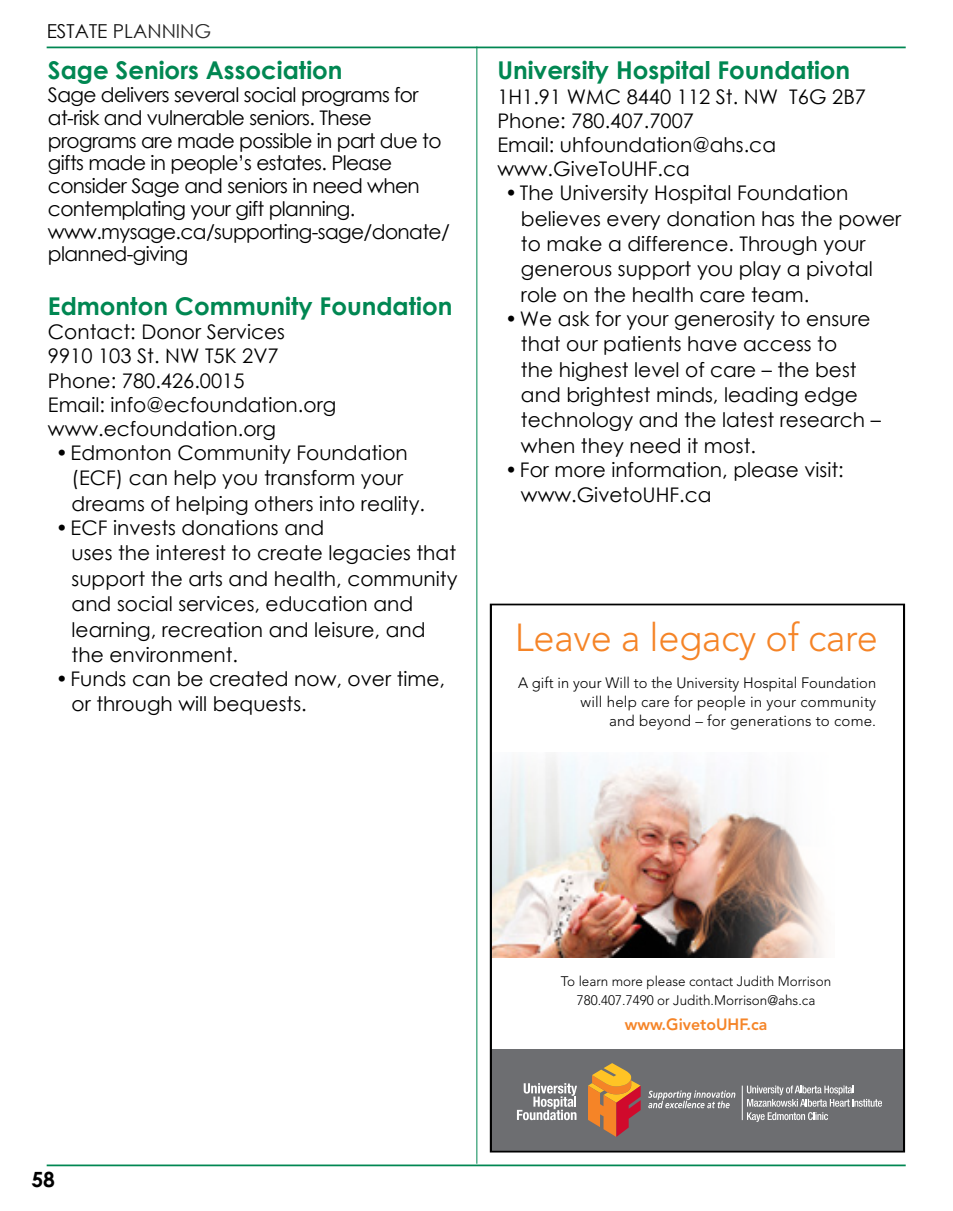
<style>
.page{position:relative;width:953px;height:1211px;background:#fff}
.page>*{position:absolute;margin:0;border:0;box-sizing:border-box;transform-origin:0 0}
.t1{font:300 38.68px "Avenir LT Std";letter-spacing:-.01em;color:#f58427}
.t2{font:700 24.5px "Century Gothic";color:#008752}
.t3{font:700 21px "Century Gothic";color:#000}
.t4{font:20.12px/25.4px "Century Gothic";color:#000}
.t5{font:20.12px/22.8px "Century Gothic";letter-spacing:-.03em;color:#000}
.t6{font:19.25px "Century Gothic";color:#000}
.t7{font:800 16.28px "Avenir LT Std";color:#f58427}
.t8{font:300 15.05px/18.7px "Avenir LT Std";letter-spacing:.01em;color:#000;text-align:right}
.t9{font:300 13.83px/18.7px "Avenir LT Std";color:#000;text-align:center}
</style>
<div class="page">
<hr style="left:476px;top:47px;width:1px;height:1116px;background:#008752">
<hr style="left:47px;top:47px;width:858px;height:1px;background:#008752">
<hr style="left:47px;top:1164px;width:858px;height:2px;background:#008752">
<img style="left:493px;top:757px;width:409px;height:392px">
<div style="left:490px;top:603px;width:415px;height:549px;border:2px solid #000"></div>
<p class="t6" style="left:47px;top:18px;width:166px">ESTATE PLANNING</p>
<p class="t2" style="left:48px;top:52px;width:296px">Sage Seniors Association</p>
<p class="t5" style="left:48px;top:83px;width:403px">Sage delivers several social programs for at-risk and vulnerable seniors. These programs are made possible in part due to gifts made in people’s estates. Please consider Sage and seniors in need when contemplating your gift planning. www.mysage.ca/supporting-sage/donate/ planned-giving</p>
<p class="t2" style="left:48px;top:287px;width:406px">Edmonton Community Foundation</p>
<p class="t4" style="left:48px;top:319px;width:290px;line-height:24.2px">Contact: Donor Services<br>9910 103 St. NW T5K 2V7<br>Phone: 780.426.0015<br>Email: info@ecfoundation.org www.ecfoundation.org</p>
<p class="t4" style="left:72px;top:439px;width:355px;text-indent:-16px">•Edmonton Community Foundation (ECF) can help you transform your dreams of helping others into reality.</p>
<p class="t4" style="left:72px;top:514px;width:387px;text-indent:-16px">•ECF invests donations and<br>uses the interest to create legacies that support the arts and health, community and social services, education and learning, recreation and leisure, and the environment.</p>
<p class="t4" style="left:72px;top:665px;width:375px;text-indent:-16px">•Funds can be created now, over time, or through will bequests.</p>
<p class="t8" style="left:518px;top:673px;width:359px">A gift in your Will to the University Hospital Foundation will help care for people in your community<br>and beyond – for generations to come.</p>
<p class="t2" style="left:497px;top:52px;width:354px">University Hospital Foundation</p>
<p class="t4" style="left:497px;top:84px;width:370px;line-height:24.2px">1H1.91 WMC 8440 112 St. NW T6G 2B7<br>Phone: 780.407.7007<br>Email: uhfoundation@ahs.ca www.GiveToUHF.ca</p>
<p class="t4" style="left:521px;top:180px;width:382px;text-indent:-16px">•The University Hospital Foundation believes every donation has the power to make a difference. Through your generous support you play a pivotal role on the health care team.</p>
<p class="t4" style="left:521px;top:305px;width:361px;text-indent:-16px">•We ask for your generosity to ensure that our patients have access to<br>the highest level of care – the best and brightest minds, leading edge technology and the latest research – when they need it most.</p>
<p class="t4" style="left:521px;top:456px;width:324px;text-indent:-16px">•For more information, please visit: www.GivetoUHF.ca</p>
<h1 class="t1" style="left:515px;top:615px;width:364px">Leave a legacy of care</h1>
<p class="t3" style="left:32px;top:1163px;width:25px">58</p>
<p class="t9" style="left:561px;top:972px;width:272px">To learn more please contact Judith Morrison<br>780.407.7490 or Judith.Morrison@ahs.ca</p>
<p class="t7" style="left:624px;top:1014px;width:144px">www.GivetoUHF.ca</p>
</div>
